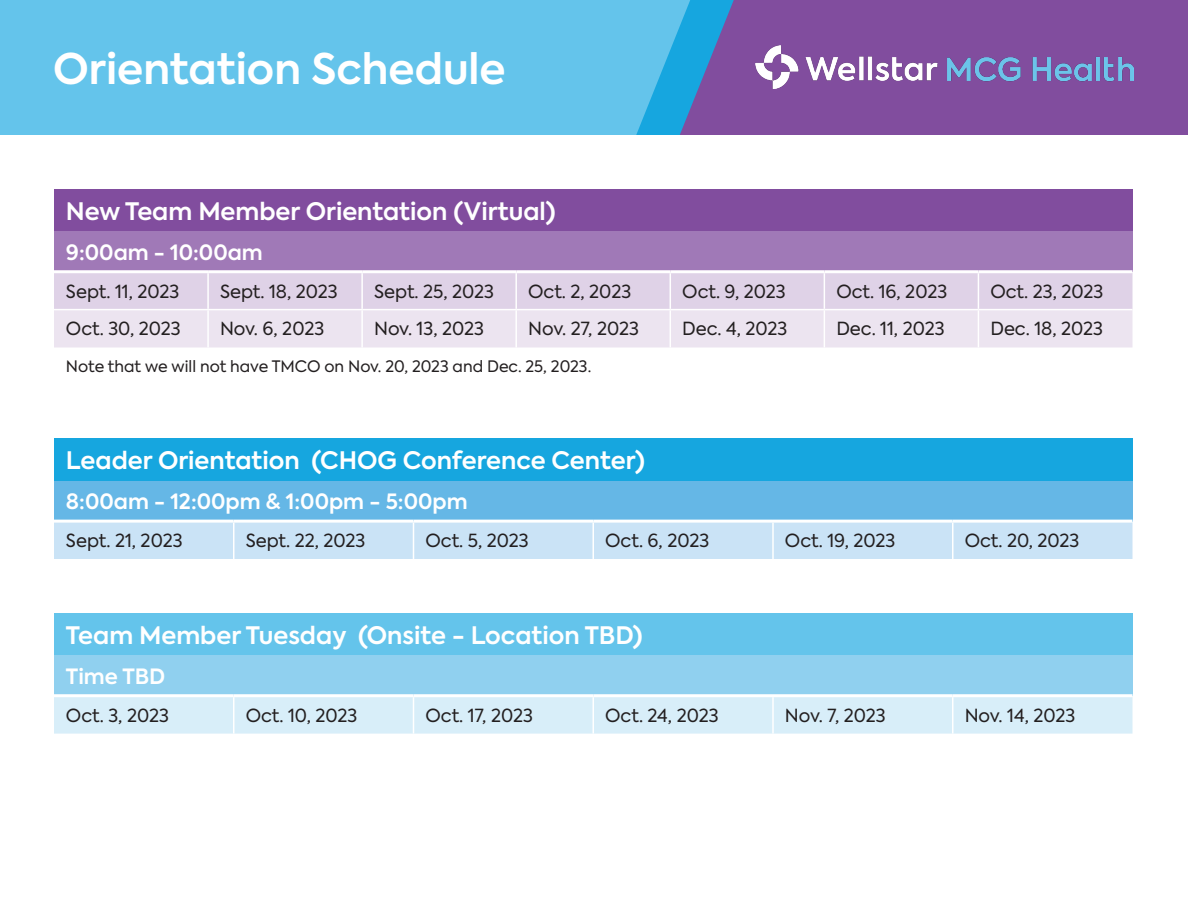
<style>
.page{position:relative;width:1188px;height:918px;background:#fff}
.page>*{position:absolute;margin:0;border:0;box-sizing:border-box;transform-origin:0 0}
.t1{font:600 42px "Axiforma";color:#fff}
.t2{font:600 24px "Axiforma";color:#fff}
.t3{font:600 21px "Axiforma";color:#fff}
.t4{font:18px "Axiforma";color:#231f20}
.t5{font:15.75px "Axiforma";color:#231f20}
</style>
<div class="page">
<div style="left:0;top:0;width:1188px;height:135px;background:#814d9e"></div>
<svg style="left:690px;top:0;width:44px;height:109px"></svg>
<div style="left:0;top:0;width:690px;height:135px;background:#64c4eb"></div>
<img style="left:756px;top:45px;width:377px;height:43px">
<div style="left:54px;top:189px;width:1078px;height:43px;background:#814d9e"></div>
<div style="left:54px;top:232px;width:1078px;height:40px;background:#a079b7"></div>
<svg style="left:54px;top:273px;width:1078px;height:74px;background:#e5dbeb"></svg>
<hr style="left:207px;top:273px;width:2px;height:36px;background:#fff">
<hr style="left:361px;top:273px;width:2px;height:36px;background:#fff">
<hr style="left:515px;top:273px;width:2px;height:36px;background:#fff">
<hr style="left:670px;top:273px;width:1px;height:36px;background:#fff">
<hr style="left:824px;top:273px;width:1px;height:36px;background:#fff">
<hr style="left:978px;top:273px;width:1px;height:36px;background:#fff">
<hr style="left:54px;top:309px;width:154px;height:1px;background:#fff">
<hr style="left:208px;top:309px;width:154px;height:1px;background:#fff">
<hr style="left:207px;top:310px;width:2px;height:37px;background:#fff">
<hr style="left:362px;top:309px;width:154px;height:1px;background:#fff">
<hr style="left:361px;top:310px;width:2px;height:37px;background:#fff">
<hr style="left:516px;top:309px;width:154px;height:1px;background:#fff">
<hr style="left:515px;top:310px;width:2px;height:37px;background:#fff">
<hr style="left:670px;top:309px;width:154px;height:1px;background:#fff">
<hr style="left:670px;top:310px;width:1px;height:37px;background:#fff">
<hr style="left:824px;top:309px;width:154px;height:1px;background:#fff">
<hr style="left:824px;top:310px;width:1px;height:37px;background:#fff">
<hr style="left:978px;top:309px;width:154px;height:1px;background:#fff">
<hr style="left:978px;top:310px;width:1px;height:37px;background:#fff">
<hr style="left:54px;top:270px;width:154px;height:3px;background:#fff">
<hr style="left:208px;top:270px;width:154px;height:3px;background:#fff">
<hr style="left:362px;top:270px;width:154px;height:3px;background:#fff">
<hr style="left:516px;top:270px;width:154px;height:3px;background:#fff">
<hr style="left:670px;top:270px;width:154px;height:3px;background:#fff">
<hr style="left:824px;top:270px;width:154px;height:3px;background:#fff">
<hr style="left:978px;top:270px;width:154px;height:3px;background:#fff">
<div style="left:54px;top:438px;width:1078px;height:43px;background:#16a6df"></div>
<div style="left:54px;top:481px;width:1078px;height:40px;background:#65b7e6"></div>
<div style="left:54px;top:521px;width:1078px;height:38px;background:#cae3f6"></div>
<hr style="left:54px;top:520px;width:180px;height:3px;background:#fff">
<hr style="left:234px;top:520px;width:179px;height:3px;background:#fff">
<hr style="left:414px;top:520px;width:179px;height:3px;background:#fff">
<hr style="left:593px;top:520px;width:180px;height:3px;background:#fff">
<hr style="left:773px;top:520px;width:180px;height:3px;background:#fff">
<hr style="left:953px;top:520px;width:179px;height:3px;background:#fff">
<hr style="left:233px;top:523px;width:1px;height:36px;background:#fff">
<hr style="left:413px;top:523px;width:1px;height:36px;background:#fff">
<hr style="left:592px;top:523px;width:2px;height:36px;background:#fff">
<hr style="left:772px;top:523px;width:2px;height:36px;background:#fff">
<hr style="left:952px;top:523px;width:2px;height:36px;background:#fff">
<div style="left:54px;top:613px;width:1078px;height:43px;background:#64c4eb"></div>
<div style="left:54px;top:656px;width:1078px;height:40px;background:#90d0ef"></div>
<div style="left:54px;top:697px;width:1078px;height:37px;background:#d8eef9"></div>
<hr style="left:54px;top:694px;width:180px;height:3px;background:#fff">
<hr style="left:234px;top:694px;width:179px;height:3px;background:#fff">
<hr style="left:414px;top:694px;width:179px;height:3px;background:#fff">
<hr style="left:593px;top:694px;width:180px;height:3px;background:#fff">
<hr style="left:773px;top:694px;width:180px;height:3px;background:#fff">
<hr style="left:953px;top:694px;width:179px;height:3px;background:#fff">
<hr style="left:233px;top:697px;width:1px;height:37px;background:#fff">
<hr style="left:413px;top:697px;width:1px;height:37px;background:#fff">
<hr style="left:592px;top:697px;width:2px;height:37px;background:#fff">
<hr style="left:772px;top:697px;width:2px;height:37px;background:#fff">
<hr style="left:952px;top:697px;width:2px;height:37px;background:#fff">
<p class="t1" style="left:53px;top:41px;width:454px">Orientation Schedule</p>
<p class="t2" style="left:66px;top:195px;width:491px">New Team Member Orientation (Virtual)</p>
<p class="t3" style="left:66px;top:238px;width:198px">9:00am - 10:00am</p>
<p class="t4" style="left:66px;top:280px;width:115px">Sept. 11, 2023</p>
<p class="t4" style="left:220px;top:280px;width:119px">Sept. 18, 2023</p>
<p class="t4" style="left:374px;top:280px;width:122px">Sept. 25, 2023</p>
<p class="t4" style="left:528px;top:280px;width:105px">Oct. 2, 2023</p>
<p class="t4" style="left:682px;top:280px;width:105px">Oct. 9, 2023</p>
<p class="t4" style="left:836px;top:280px;width:112px">Oct. 16, 2023</p>
<p class="t4" style="left:990px;top:280px;width:115px">Oct. 23, 2023</p>
<p class="t4" style="left:66px;top:317px;width:116px">Oct. 30, 2023</p>
<p class="t4" style="left:220px;top:317px;width:106px">Nov. 6, 2023</p>
<p class="t4" style="left:374px;top:317px;width:111px">Nov. 13, 2023</p>
<p class="t4" style="left:528px;top:317px;width:112px">Nov. 27, 2023</p>
<p class="t4" style="left:682px;top:317px;width:107px">Dec. 4, 2023</p>
<p class="t4" style="left:836px;top:317px;width:110px">Dec. 11, 2023</p>
<p class="t4" style="left:990px;top:317px;width:114px">Dec. 18, 2023</p>
<p class="t5" style="left:66px;top:356px;width:527px">Note that we will not have TMCO on Nov. 20, 2023 and Dec. 25, 2023.</p>
<p class="t2" style="left:66px;top:444px;width:581px">Leader Orientation (CHOG Conference Center)</p>
<p class="t3" style="left:66px;top:487px;width:403px">8:00am - 12:00pm &amp; 1:00pm - 5:00pm</p>
<p class="t4" style="left:66px;top:529px;width:118px">Sept. 21, 2023</p>
<p class="t4" style="left:246px;top:529px;width:121px">Sept. 22, 2023</p>
<p class="t4" style="left:425px;top:529px;width:105px">Oct. 5, 2023</p>
<p class="t4" style="left:605px;top:529px;width:106px">Oct. 6, 2023</p>
<p class="t4" style="left:785px;top:529px;width:112px">Oct. 19, 2023</p>
<p class="t4" style="left:965px;top:529px;width:116px">Oct. 20, 2023</p>
<p class="t2" style="left:66px;top:619px;width:578px">Team Member Tuesday (Onsite - Location TBD)</p>
<p class="t3" style="left:66px;top:662px;width:101px">Time TBD</p>
<p class="t4" style="left:66px;top:704px;width:104px">Oct. 3, 2023</p>
<p class="t4" style="left:246px;top:704px;width:113px">Oct. 10, 2023</p>
<p class="t4" style="left:425px;top:704px;width:109px">Oct. 17, 2023</p>
<p class="t4" style="left:605px;top:704px;width:115px">Oct. 24, 2023</p>
<p class="t4" style="left:785px;top:704px;width:102px">Nov. 7, 2023</p>
<p class="t4" style="left:965px;top:704px;width:112px">Nov. 14, 2023</p>
</div>
